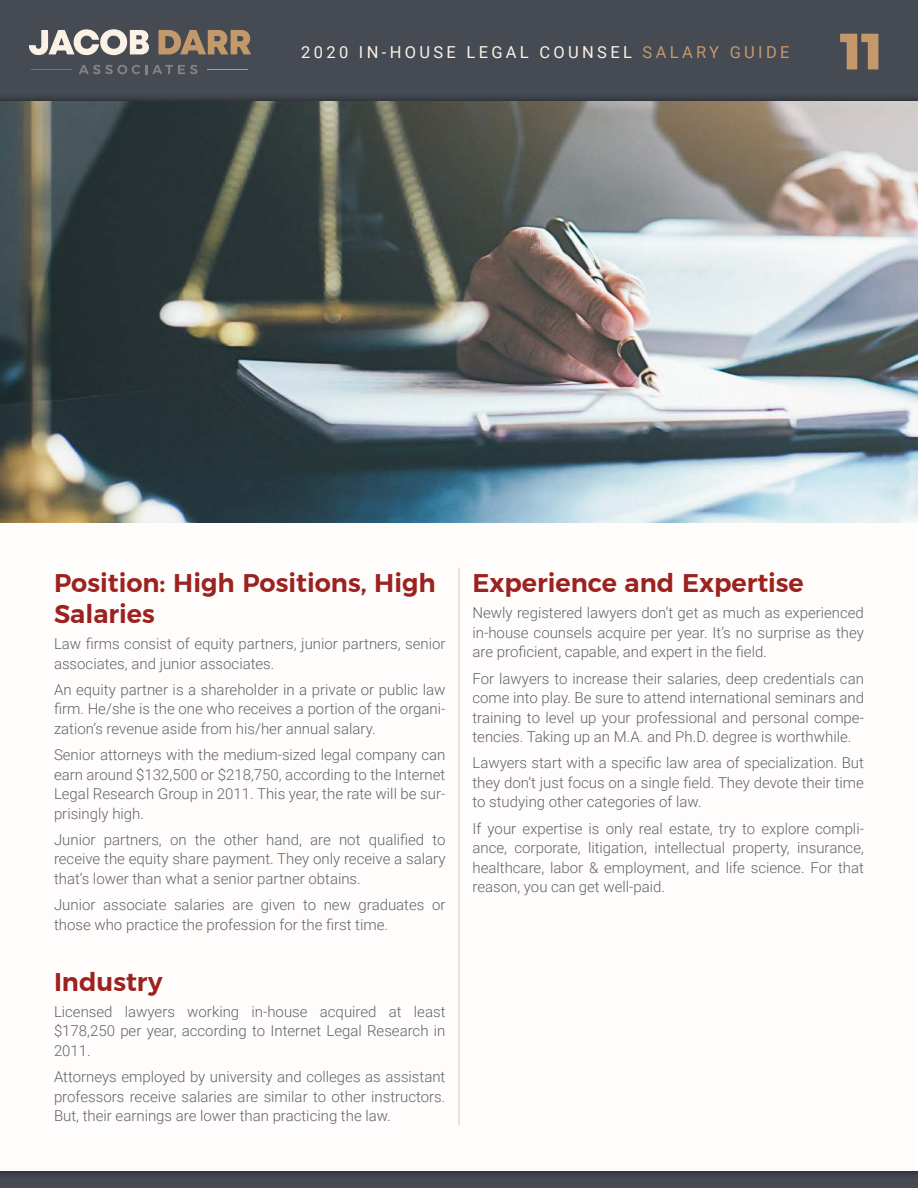
<style>
.page{position:relative;width:918px;height:1188px;background:#fff}
.page>*{position:absolute;margin:0;border:0;box-sizing:border-box;transform-origin:0 0}
.t1{font:800 51px "Montserrat";color:#c3996c}
.t2{font:600 25.5px/30.6px "Montserrat";color:#9c2220}
.t3{font:16.5px "Roboto";letter-spacing:.2em;color:#fbf1e4}
.t4{font:300 15px/19.5px "Roboto";color:#626169;text-align:justify}
.s1{color:#c3996c}
</style>
<div class="page">
<div style="left:0;top:85px;width:918px;height:1102px;background:#fffdfb"></div>
<div style="left:0;top:0;width:918px;height:104px;background:#464a53"></div>
<div style="left:0;top:1162px;width:918px;height:26px;background:#000;opacity:.75"></div>
<svg style="left:29px;top:29px;width:120px;height:27px"></svg>
<hr style="left:31px;top:69px;width:41px;height:1px;background:#c3996c">
<hr style="left:207px;top:69px;width:41px;height:1px;background:#c3996c">
<svg style="left:79px;top:65px;width:118px;height:9px"></svg>
<svg style="left:158px;top:30px;width:93px;height:24px"></svg>
<hr style="left:459px;top:567px;width:1px;height:558px;background:#ddc6ab">
<img style="left:0;top:102px;width:918px;height:421px">
<p class="t3" style="left:301px;top:41px;width:490px">2020 IN-HOUSE LEGAL COUNSEL <span class="s1">SALARY GUIDE</span></p>
<h1 class="t1" style="left:840px;top:10px;width:44px">11</h1>
<h2 class="t2" style="left:54px;top:568px;width:383px">Position: High Positions, High<br>Salaries</h2>
<p class="t4" style="left:54px;top:633px;width:393px">Law firms consist of equity partners, junior partners, senior associates, and junior associates.</p>
<p class="t4" style="left:54px;top:679px;width:393px">An equity partner is a shareholder in a private or public law firm. He/she is the one who receives a portion of the organi&shy;zation’s revenue aside from his/her annual salary.</p>
<p class="t4" style="left:54px;top:744px;width:393px">Senior attorneys with the medium-sized legal company can earn around $132,500 or $218,750, according to the Internet Legal Research Group in 2011. This year, the rate will be sur&shy;prisingly high.</p>
<p class="t4" style="left:54px;top:829px;width:393px">Junior partners, on the other hand, are not qualified to receive the equity share payment. They only receive a salary that’s lower than what a senior partner obtains.</p>
<p class="t4" style="left:54px;top:894px;width:393px">Junior associate salaries are given to new graduates or those who practice the profession for the first time.</p>
<h2 class="t2" style="left:54px;top:966px;width:110px">Industry</h2>
<p class="t4" style="left:54px;top:1001px;width:393px">Licensed lawyers working in-house acquired at least $178,250 per year, according to Internet Legal Research in 2011.</p>
<p class="t4" style="left:54px;top:1067px;width:393px">Attorneys employed by university and colleges as assistant professors receive salaries are similar to other instructors.<br>But, their earnings are lower than practicing the law.</p>
<h2 class="t2" style="left:472px;top:568px;width:333px">Experience and Expertise</h2>
<p class="t4" style="left:472px;top:603px;width:393px">Newly registered lawyers don’t get as much as experienced in-house counsels acquire per year. It’s no surprise as they are proficient, capable, and expert in the field.</p>
<p class="t4" style="left:472px;top:668px;width:393px">For lawyers to increase their salaries, deep credentials can come into play. Be sure to attend international seminars and training to level up your professional and personal compe&shy;tencies. Taking up an M.A. and Ph.D. degree is worthwhile.</p>
<p class="t4" style="left:472px;top:753px;width:393px">Lawyers start with a specific law area of specialization. But they don’t just focus on a single field. They devote their time to studying other categories of law.</p>
<p class="t4" style="left:472px;top:818px;width:393px">If your expertise is only real estate, try to explore compli&shy;ance, corporate, litigation, intellectual property, insurance, healthcare, labor &amp; employment, and life science. For that reason, you can get well-paid.</p>
</div>
